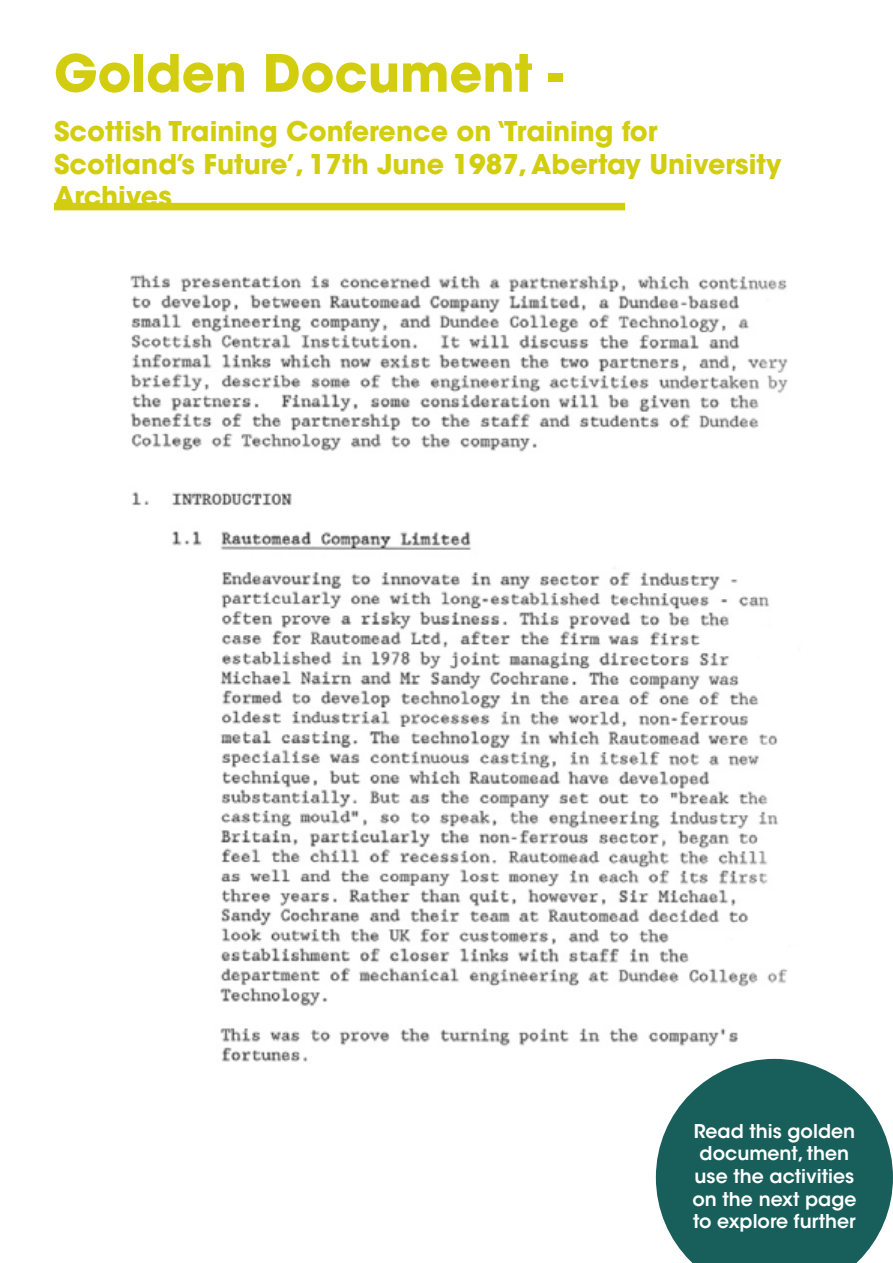
<style>
.page{position:relative;width:893px;height:1263px;background:#fff}
.page>*{position:absolute;margin:0;border:0;box-sizing:border-box;transform-origin:0 0}
.t1{font:700 51px "ITC Avant Garde Std";color:#d2ce0f}
.t2{font:700 27px/32.4px "ITC Avant Garde Std";color:#d2ce0f}
.t3{font:600 18.9px/22.6px "ITC Avant Garde Std";color:#fff;text-align:center}
</style>
<div class="page">
<img style="left:130px;top:274px;width:658px;height:788px">
<div style="left:54px;top:203px;width:571px;height:7px;background:#d2ce0f"></div>
<svg style="left:656px;top:1059px;width:237px;height:204px;fill:#185e5a"></svg>
<h1 class="t1" style="left:54px;top:40px;width:510px">Golden Document -</h1>
<p class="t2" style="left:54px;top:115px;width:729px">Scottish Training Conference on ‘Training for<br>Scotland’s Future’, 17th June 1987, Abertay University<br>Archives</p>
<p class="t3" style="left:692px;top:1119px;width:165px">Read this golden document, then use the activities on the next page to explore further</p>
</div>
